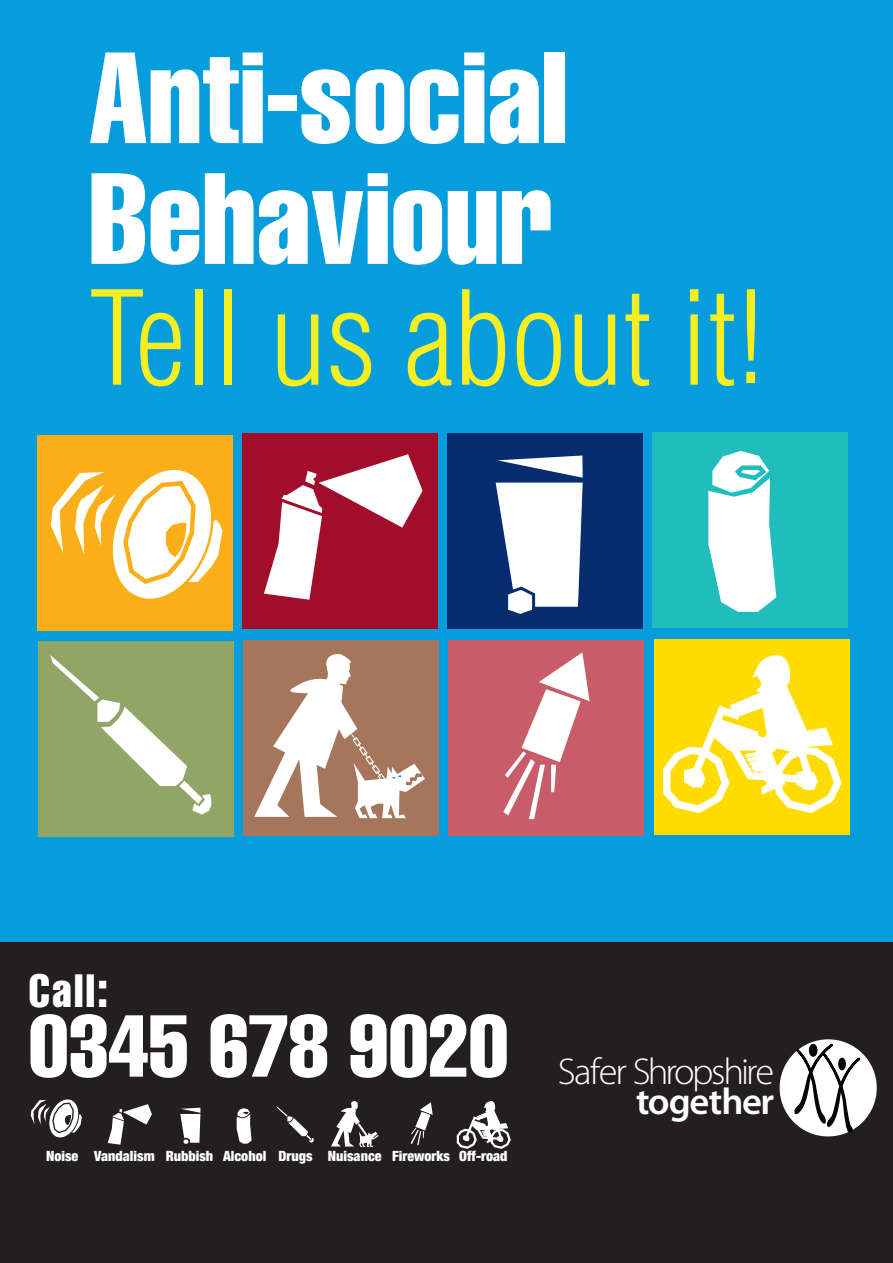
<style>
.page{position:relative;width:893px;height:1263px;background:#fff}
.page>*{position:absolute;margin:0;border:0;box-sizing:border-box;transform-origin:0 0}
.t1{font:extra-condensed 127.35px/120.8px "Helvetica";color:#fff}
.t2{font:300 condensed 127.35px "Helvetica";color:#f7ee21}
.t3{font:extra-condensed 86.25px "Helvetica";color:#fff}
.t4{font:extra-condensed 45.9px "Helvetica";color:#fff}
.t5{font:300 37.5px "Myriad Pro";letter-spacing:-.06em;color:#fff}
.t6{font:600 37.5px "Myriad Pro";letter-spacing:-.04em;color:#fff}
.t7{font:900 condensed 14.1px "Helvetica Neue";color:#fff}
</style>
<div class="page">
<div style="left:0;top:940px;width:893px;height:323px;background:#231f20"></div>
<div style="left:0;top:0;width:893px;height:941px;background:#069ddc"></div>
<svg style="left:652px;top:562px;width:1px;height:13px"></svg>
<svg style="left:108px;top:1104px;width:44px;height:41px"></svg>
<svg style="left:237px;top:1108px;width:15px;height:36px"></svg>
<svg style="left:277px;top:1106px;width:37px;height:37px"></svg>
<svg style="left:411px;top:1102px;width:22px;height:43px"></svg>
<svg style="left:180px;top:1108px;width:20px;height:36px"></svg>
<svg style="left:31px;top:1099px;width:51px;height:39px"></svg>
<div style="left:37px;top:435px;width:195px;height:195px;background:#faaf18"></div>
<div style="left:243px;top:434px;width:195px;height:195px;background:#a20e29"></div>
<div style="left:447px;top:434px;width:195px;height:195px;background:#052d6f"></div>
<div style="left:653px;top:433px;width:195px;height:195px;background:#21bdbd"></div>
<div style="left:38px;top:641px;width:195px;height:196px;background:#91a567"></div>
<div style="left:244px;top:640px;width:195px;height:196px;background:#a5755c"></div>
<div style="left:448px;top:640px;width:195px;height:196px;background:#c85c69"></div>
<div style="left:654px;top:639px;width:195px;height:195px;background:#ffdc01"></div>
<svg style="left:51px;top:461px;width:182px;height:149px"></svg>
<svg style="left:264px;top:454px;width:159px;height:146px"></svg>
<svg style="left:495px;top:455px;width:88px;height:159px"></svg>
<svg style="left:708px;top:451px;width:68px;height:161px"></svg>
<svg style="left:50px;top:655px;width:161px;height:159px"></svg>
<svg style="left:503px;top:652px;width:87px;height:167px"></svg>
<svg style="left:663px;top:655px;width:179px;height:158px"></svg>
<svg style="left:254px;top:653px;width:171px;height:165px"></svg>
<svg style="left:456px;top:1101px;width:55px;height:48px"></svg>
<svg style="left:331px;top:1101px;width:48px;height:46px"></svg>
<div style="left:780px;top:1039px;width:97px;height:97px;background:#fff;border-radius:50%"></div>
<div style="left:809px;top:1044px;width:8px;height:13px;border:2px solid #050504;border-radius:50%"></div>
<svg style="left:794px;top:1045px;width:68px;height:91px"></svg>
<div style="left:839px;top:1059px;width:6px;height:10px;background:#050504;border-radius:50%"></div>
<div style="left:838px;top:1058px;width:8px;height:12px;border:2px solid #050504;border-radius:50%"></div>
<h1 class="t1" style="left:89px;top:35px;width:480px">Anti-social<br>Behaviour</h1>
<h1 class="t2" style="left:89px;top:259px;width:677px">Tell us about it!</h1>
<h3 class="t4" style="left:29px;top:961px;width:81px">Call:</h3>
<h2 class="t3" style="left:29px;top:991px;width:481px">0345 678 9020</h2>
<p class="t7" style="left:46px;top:1144px;width:463px">Noise Vandalism Rubbish Alcohol Drugs Nuisance Fireworks Off-road</p>
<h3 class="t5" style="left:558px;top:1049px;width:218px">Safer Shropshire</h3>
<h3 class="t6" style="left:636px;top:1077px;width:140px">together</h3>
</div>
